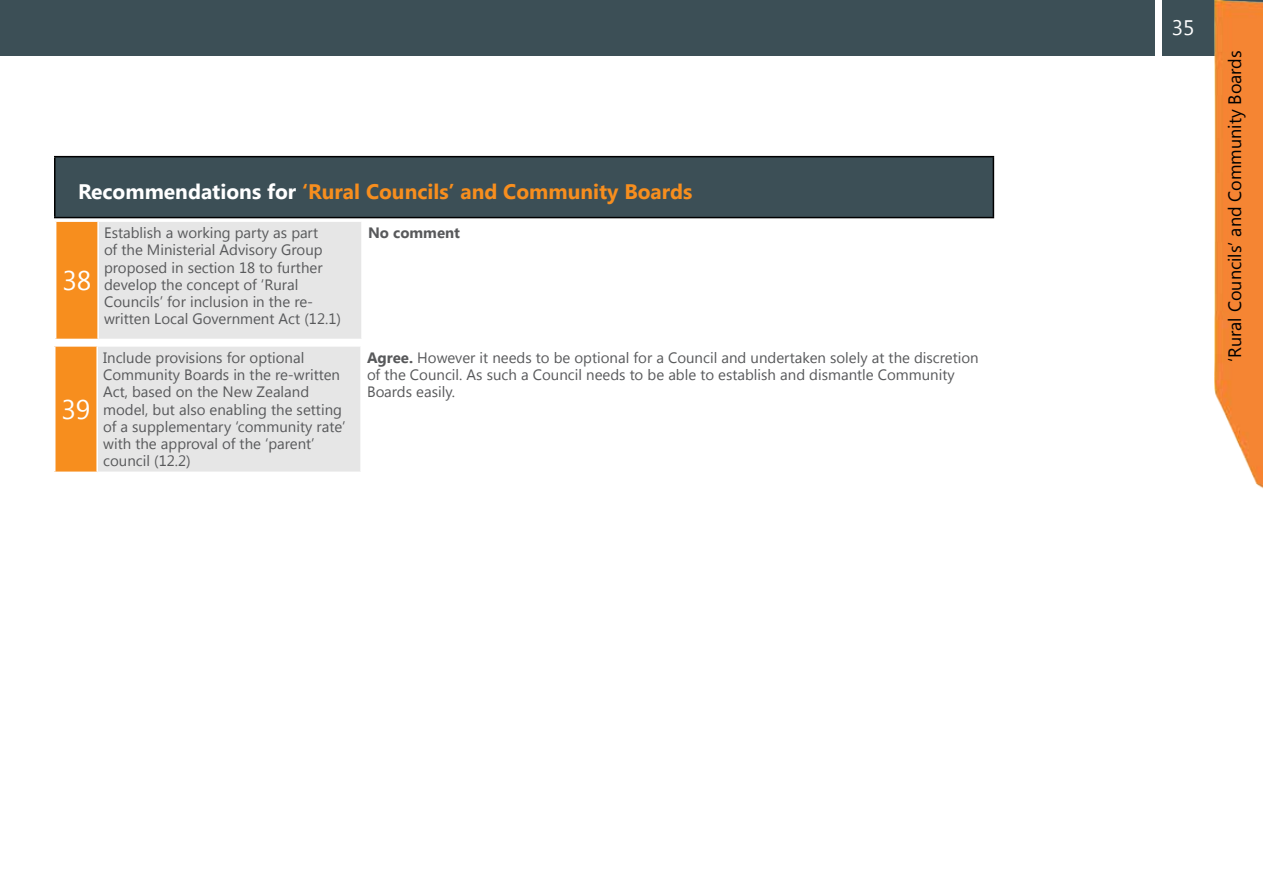
<style>
.page{position:relative;width:1263px;height:893px;background:#fff}
.page>*{position:absolute;margin:0;border:0;box-sizing:border-box;transform-origin:0 0}
.t1{font:27px "Segoe UI";color:#fff}
.t2{font:700 21px "Segoe UI";color:#f78e1e}
.t3{font:21px "Segoe UI";color:#fff}
.t4{font:18px "Segoe UI";color:#000}
.t5{font:15px/17.2px "Segoe UI";color:#58595b}
.t6{font:700 15px "Segoe UI";color:#58595b}
.s1{color:#fff}
.s2{font-weight:700}
</style>
<div class="page">
<div style="left:0;top:0;width:1263px;height:55px;background:#3c4f56"></div>
<div style="left:1155px;top:0;width:6px;height:70px;background:#fff"></div>
<div style="left:55px;top:157px;width:938px;height:61px;background:#3c4f56"></div>
<hr style="left:54px;top:156px;width:940px;height:1px;background:#000">
<hr style="left:54px;top:157px;width:2px;height:60px;background:#000">
<hr style="left:993px;top:157px;width:1px;height:60px;background:#000">
<hr style="left:54px;top:217px;width:940px;height:1px;background:#000">
<div style="left:56px;top:221px;width:42px;height:118px;background:#f78e1e"></div>
<div style="left:98px;top:221px;width:264px;height:118px;background:#e6e6e6"></div>
<hr style="left:55px;top:220px;width:43px;height:2px;background:#fff">
<hr style="left:98px;top:220px;width:264px;height:2px;background:#fff">
<hr style="left:97px;top:222px;width:2px;height:117px;background:#fff">
<hr style="left:361px;top:222px;width:2px;height:117px;background:#fff">
<div style="left:55px;top:346px;width:42px;height:126px;background:#f78e1e"></div>
<div style="left:97px;top:346px;width:264px;height:126px;background:#e6e6e6"></div>
<hr style="left:54px;top:345px;width:43px;height:2px;background:#fff">
<hr style="left:54px;top:347px;width:2px;height:125px;background:#fff">
<hr style="left:97px;top:345px;width:264px;height:2px;background:#fff">
<hr style="left:96px;top:347px;width:2px;height:125px;background:#fff">
<hr style="left:360px;top:347px;width:2px;height:125px;background:#fff">
<img style="left:1214px;top:0;width:49px;height:489px">
<h2 class="t2" style="left:78px;top:176px;width:616px"><span class="s1">Recommendations for</span> ‘Rural Councils’ and Community Boards</h2>
<h1 class="t1" style="left:62px;top:262px;width:31px">38</h1>
<h1 class="t1" style="left:61px;top:391px;width:31px">39</h1>
<p class="t5" style="left:104px;top:223px;width:238px">Establish a working party as part<br>of the Ministerial Advisory Group proposed in section 18 to further develop the concept of ‘Rural Councils’ for inclusion in the re&shy;written Local Government Act (12.1)</p>
<p class="t6" style="left:368px;top:222px;width:94px">No comment</p>
<p class="t5" style="left:103px;top:348px;width:244px">Include provisions for optional<br>Community Boards in the re-written<br>Act, based on the New Zealand model, but also enabling the setting of a supplementary ‘community rate’ with the approval of the ‘parent’ council (12.2)</p>
<p class="t5" style="left:367px;top:348px;width:613px"><span class="s2">Agree.</span> However it needs to be optional for a Council and undertaken solely at the discretion of the Council. As such a Council needs to be able to establish and dismantle Community<br>Boards easily.</p>
<h2 class="t3" style="left:1172px;top:13px;width:24px">35</h2>
<p class="t4" style="left:1222px;top:362px;width:313px;rotate:-90deg">‘Rural Councils’ and Community Boards</p>
</div>
